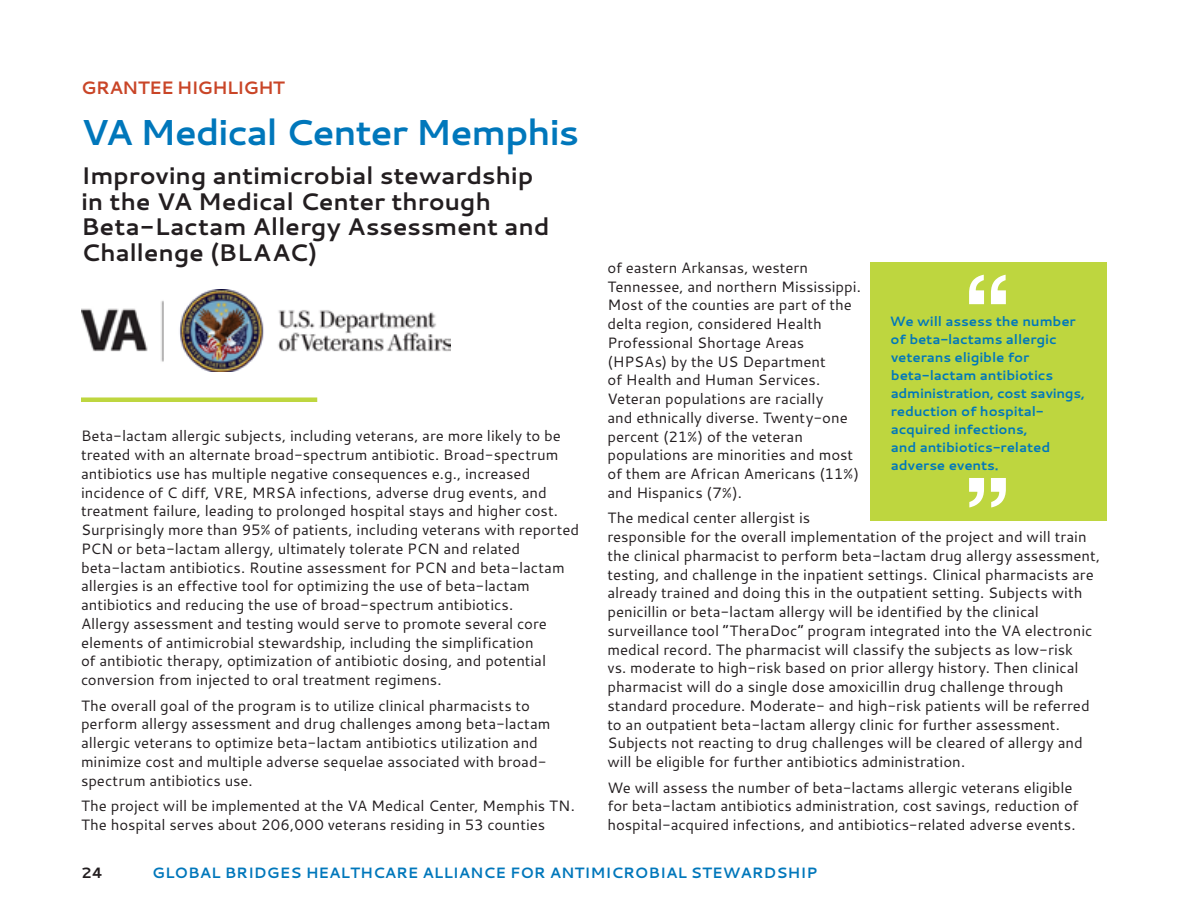
<style>
.page{position:relative;width:1188px;height:918px;background:#fff}
.page>*{position:absolute;margin:0;border:0;box-sizing:border-box;transform-origin:0 0}
.Heading_1{font:700 36px "Cantarell";letter-spacing:-.04em;color:#07b}
.Body{font:700 24px/25.5px "Cantarell";letter-spacing:-.01em;color:#231e20}
.Heading_2{font:700 18px "Cantarell";letter-spacing:-.04em;color:#c94527}
.Body-2{font:15px/18.8px "Cantarell";letter-spacing:-.005em;color:#231e20}
.t1{font:700 15px "Cantarell";color:#07b}
.t2{font:700 15px "Cantarell";color:#231e20}
.Quote_1{font:700 13.5px/18px "Cantarell";letter-spacing:-.01em;color:#07b}
</style>
<div class="page">
<div style="left:81px;top:397px;width:236px;height:5px;background:#bed63f"></div>
<div style="left:871px;top:262px;width:236px;height:259px;background:#bed63f"></div>
<svg style="left:969px;top:275px;width:37px;height:29px"></svg>
<svg style="left:969px;top:478px;width:37px;height:29px"></svg>
<img style="left:82px;top:289px;width:368px;height:82px">
<p class="Heading_2" style="left:81px;top:75px;width:206px">GRANTEE HIGHLIGHT</p>
<p class="Heading_1" style="left:81px;top:107px;width:500px">VA Medical Center Memphis</p>
<p class="Body" style="left:81px;top:162px;width:470px">Improving antimicrobial stewardship in the VA Medical Center through<br>Beta-Lactam Allergy Assessment and<br>Challenge (BLAAC)</p>
<p class="Body-2" style="left:81px;top:426px;width:500px">Beta-lactam allergic subjects, including veterans, are more likely to be treated with an alternate broad-spectrum antibiotic. Broad-spectrum antibiotics use has multiple negative consequences e.g., increased incidence of C diff, VRE, MRSA infections, adverse drug events, and treatment failure, leading to prolonged hospital stays and higher cost.<br>Surprisingly more than 95% of patients, including veterans with reported PCN or beta-lactam allergy, ultimately tolerate PCN and related beta-lactam antibiotics. Routine assessment for PCN and beta-lactam allergies is an effective tool for optimizing the use of beta-lactam antibiotics and reducing the use of broad-spectrum antibiotics.<br>Allergy assessment and testing would serve to promote several core elements of antimicrobial stewardship, including the simplification<br>of antibiotic therapy, optimization of antibiotic dosing, and potential conversion from injected to oral treatment regimens.</p>
<p class="Body-2" style="left:81px;top:696px;width:471px">The overall goal of the program is to utilize clinical pharmacists to perform allergy assessment and drug challenges among beta-lactam allergic veterans to optimize beta-lactam antibiotics utilization and minimize cost and multiple adverse sequelae associated with broad&shy;spectrum antibiotics use.</p>
<p class="Body-2" style="left:81px;top:796px;width:495px">The project will be implemented at the VA Medical Center, Memphis TN.<br>The hospital serves about 206,000 veterans residing in 53 counties</p>
<p class="Body-2" style="left:608px;top:258px;width:255px">of eastern Arkansas, western<br>Tennessee, and northern Mississippi.<br>Most of the counties are part of the delta region, considered Health<br>Professional Shortage Areas (HPSAs) by the US Department<br>of Health and Human Services.<br>Veteran populations are racially<br>and ethnically diverse. Twenty-one percent (21%) of the veteran populations are minorities and most of them are African Americans (11%) and Hispanics (7%).</p>
<p class="Body-2" style="left:608px;top:508px;width:494px">The medical center allergist is<br>responsible for the overall implementation of the project and will train the clinical pharmacist to perform beta-lactam drug allergy assessment, testing, and challenge in the inpatient settings. Clinical pharmacists are already trained and doing this in the outpatient setting. Subjects with penicillin or beta-lactam allergy will be identified by the clinical surveillance tool “TheraDoc” program integrated into the VA electronic medical record. The pharmacist will classify the subjects as low-risk<br>vs. moderate to high-risk based on prior allergy history. Then clinical pharmacist will do a single dose amoxicillin drug challenge through standard procedure. Moderate- and high-risk patients will be referred to an outpatient beta-lactam allergy clinic for further assessment.<br>Subjects not reacting to drug challenges will be cleared of allergy and will be eligible for further antibiotics administration.</p>
<p class="Body-2" style="left:608px;top:778px;width:473px">We will assess the number of beta-lactams allergic veterans eligible for beta-lactam antibiotics administration, cost savings, reduction of hospital-acquired infections, and antibiotics-related adverse events.</p>
<p class="Quote_1" style="left:890px;top:312px;width:196px">We will assess the number of beta-lactams allergic veterans eligible for beta-lactam antibiotics administration, cost savings, reduction of hospital&shy;acquired infections,<br>and antibiotics-related adverse events.</p>
<p class="t2" style="left:81px;top:862px;width:24px">24</p>
<p class="t1" style="left:152px;top:862px;width:667px">GLOBAL BRIDGES HEALTHCARE ALLIANCE FOR ANTIMICROBIAL STEWARDSHIP</p>
</div>
